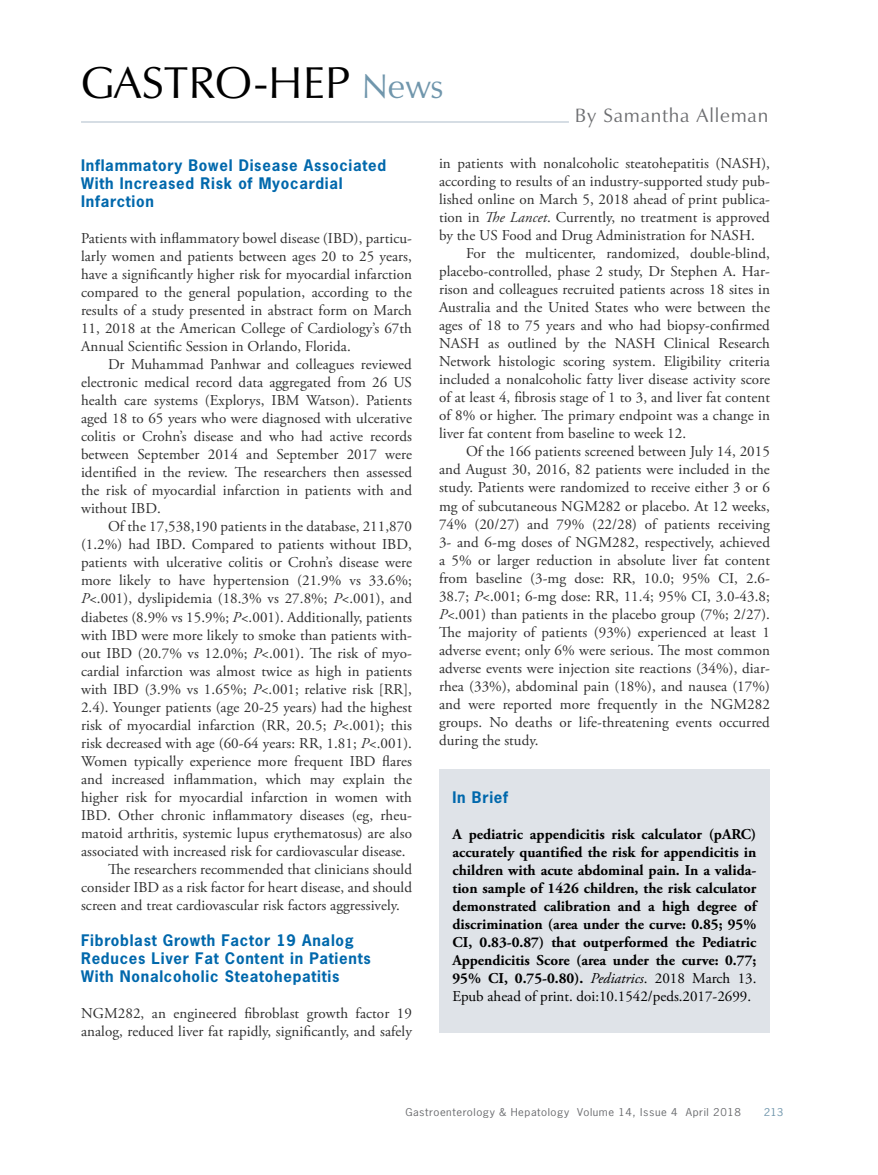
<style>
.page{position:relative;width:878px;height:1175px;background:#fff}
.page>*{position:absolute;margin:0;border:0;box-sizing:border-box;transform-origin:0 0}
.t1{font:45px "Zapf Humanist 601 BT";color:#000}
.t2{font:19.5px "Zapf Humanist 601 BT";letter-spacing:.04em;color:#6d6e71}
.t3{font:15px/18px "Adobe Garamond Pro";letter-spacing:.005em;color:#2f2f2f;text-align:justify}
.t4{font:700 15px/18px "Adobe Garamond Pro";color:#000;text-align:justify}
.t5{font:700 15px/18px "News Gothic Std";letter-spacing:.05em;color:#0068ac}
.t6{font:10.2px "News Gothic Std";letter-spacing:.05em;color:#6d6e71;scale:1.11 1}
.t7{font:10.2px "News Gothic Std";color:#7096ac;scale:1.11 1}
.s1{font-size:34.5px;color:#7096ac}
.s2{font-style:italic}
.s3{font-weight:400;font-style:italic}
.s4{font-weight:400}
</style>
<div class="page">
<hr style="left:81px;top:122px;width:488px;height:1px;background:#adbcca">
<div style="left:439px;top:769px;width:331px;height:264px;background:#dfe3e8"></div>
<h1 class="t1" style="left:81px;top:54px;width:363px">GASTRO-HEP <span class="s1">News</span></h1>
<h2 class="t2" style="left:575px;top:103px;width:195px">By Samantha Alleman</h2>
<p class="t5" style="left:81px;top:156px;width:307px">Inflammatory Bowel Disease Associated<br>With Increased Risk of Myocardial<br>Infarction</p>
<p class="t3" style="left:81px;top:230px;width:332px">Patients with inflammatory bowel disease (IBD), particu&shy;larly women and patients between ages 20 to 25 years, have a significantly higher risk for myocardial infarction compared to the general population, according to the results of a study presented in abstract form on March 11, 2018 at the American College of Cardiology’s 67th Annual Scientific Session in Orlando, Florida.</p>
<p class="t3" style="left:81px;top:356px;width:332px;text-indent:27px">Dr Muhammad Panhwar and colleagues reviewed electronic medical record data aggregated from 26 US health care systems (Explorys, IBM Watson). Patients aged 18 to 65 years who were diagnosed with ulcerative colitis or Crohn’s disease and who had active records between September 2014 and September 2017 were identified in the review. The researchers then assessed the risk of myocardial infarction in patients with and without IBD.</p>
<p class="t3" style="left:108px;top:518px;width:305px">Of the 17,538,190 patients in the database, 211,870</p>
<p class="t3" style="left:81px;top:536px;width:332px">(1.2%) had IBD. Compared to patients without IBD,</p>
<p class="t3" style="left:81px;top:554px;width:332px">patients with ulcerative colitis or Crohn’s disease were</p>
<p class="t3" style="left:81px;top:572px;width:332px">more likely to have hypertension (21.9% vs 33.6%;</p>
<p class="t3" style="left:81px;top:590px;width:332px"><span class="s2">P</span>&lt;.001), dyslipidemia (18.3% vs 27.8%; <span class="s2">P</span>&lt;.001), and</p>
<p class="t3" style="left:81px;top:608px;width:332px">diabetes (8.9% vs 15.9%; <span class="s2">P</span>&lt;.001). Additionally, patients</p>
<p class="t3" style="left:81px;top:626px;width:332px">with IBD were more likely to smoke than patients with-</p>
<p class="t3" style="left:81px;top:644px;width:332px">out IBD (20.7% vs 12.0%; <span class="s2">P</span>&lt;.001). The risk of myo-</p>
<p class="t3" style="left:81px;top:662px;width:332px">cardial infarction was almost twice as high in patients</p>
<p class="t3" style="left:81px;top:680px;width:332px">with IBD (3.9% vs 1.65%; <span class="s2">P</span>&lt;.001; relative risk [RR],</p>
<p class="t3" style="left:81px;top:698px;width:332px">2.4). Younger patients (age 20-25 years) had the highest</p>
<p class="t3" style="left:81px;top:716px;width:332px">risk of myocardial infarction (RR, 20.5; <span class="s2">P</span>&lt;.001); this</p>
<p class="t3" style="left:81px;top:734px;width:332px">risk decreased with age (60-64 years: RR, 1.81; <span class="s2">P</span>&lt;.001).</p>
<p class="t3" style="left:81px;top:752px;width:332px">Women typically experience more frequent IBD flares</p>
<p class="t3" style="left:81px;top:770px;width:332px">and increased inflammation, which may explain the</p>
<p class="t3" style="left:81px;top:788px;width:332px">higher risk for myocardial infarction in women with</p>
<p class="t3" style="left:81px;top:806px;width:332px">IBD. Other chronic inflammatory diseases (eg, rheu-</p>
<p class="t3" style="left:81px;top:824px;width:332px">matoid arthritis, systemic lupus erythematosus) are also</p>
<p class="t3" style="left:81px;top:842px;width:326px">associated with increased risk for cardiovascular disease.</p>
<p class="t3" style="left:108px;top:860px;width:305px">The researchers recommended that clinicians should</p>
<p class="t3" style="left:81px;top:878px;width:332px">consider IBD as a risk factor for heart disease, and should</p>
<p class="t3" style="left:81px;top:896px;width:320px">screen and treat cardiovascular risk factors aggressively.</p>
<p class="t5" style="left:81px;top:930px;width:291px">Fibroblast Growth Factor 19 Analog<br>Reduces Liver Fat Content in Patients<br>With Nonalcoholic Steatohepatitis</p>
<p class="t3" style="left:81px;top:1004px;width:332px">NGM282, an engineered fibroblast growth factor 19 analog, reduced liver fat rapidly, significantly, and safely</p>
<p class="t3" style="left:439px;top:155px;width:332px">in patients with nonalcoholic steatohepatitis (NASH),</p>
<p class="t3" style="left:439px;top:173px;width:332px">according to results of an industry-supported study pub-</p>
<p class="t3" style="left:439px;top:191px;width:332px">lished online on March 5, 2018 ahead of print publica-</p>
<p class="t3" style="left:439px;top:209px;width:332px">tion in <span class="s2">The Lancet</span>. Currently, no treatment is approved</p>
<p class="t3" style="left:439px;top:227px;width:317px">by the US Food and Drug Administration for NASH.</p>
<p class="t3" style="left:466px;top:245px;width:305px">For the multicenter, randomized, double-blind,</p>
<p class="t3" style="left:439px;top:263px;width:332px">placebo-controlled, phase 2 study, Dr Stephen A. Har-</p>
<p class="t3" style="left:439px;top:281px;width:332px">rison and colleagues recruited patients across 18 sites in</p>
<p class="t3" style="left:439px;top:299px;width:332px">Australia and the United States who were between the</p>
<p class="t3" style="left:439px;top:317px;width:332px">ages of 18 to 75 years and who had biopsy-confirmed</p>
<p class="t3" style="left:439px;top:335px;width:332px">NASH as outlined by the NASH Clinical Research</p>
<p class="t3" style="left:439px;top:353px;width:332px">Network histologic scoring system. Eligibility criteria</p>
<p class="t3" style="left:439px;top:371px;width:332px">included a nonalcoholic fatty liver disease activity score</p>
<p class="t3" style="left:439px;top:389px;width:332px">of at least 4, fibrosis stage of 1 to 3, and liver fat content</p>
<p class="t3" style="left:439px;top:407px;width:332px">of 8% or higher. The primary endpoint was a change in</p>
<p class="t3" style="left:439px;top:425px;width:249px">liver fat content from baseline to week 12.</p>
<p class="t3" style="left:466px;top:443px;width:305px">Of the 166 patients screened between July 14, 2015</p>
<p class="t3" style="left:439px;top:461px;width:332px">and August 30, 2016, 82 patients were included in the</p>
<p class="t3" style="left:439px;top:479px;width:332px">study. Patients were randomized to receive either 3 or 6</p>
<p class="t3" style="left:439px;top:497px;width:332px">mg of subcutaneous NGM282 or placebo. At 12 weeks,</p>
<p class="t3" style="left:439px;top:515px;width:332px">74% (20/27) and 79% (22/28) of patients receiving</p>
<p class="t3" style="left:439px;top:533px;width:332px">3- and 6-mg doses of NGM282, respectively, achieved</p>
<p class="t3" style="left:439px;top:551px;width:332px">a 5% or larger reduction in absolute liver fat content</p>
<p class="t3" style="left:439px;top:569px;width:332px">from baseline (3-mg dose: RR, 10.0; 95% CI, 2.6-</p>
<p class="t3" style="left:439px;top:587px;width:332px">38.7; <span class="s2">P</span>&lt;.001; 6-mg dose: RR, 11.4; 95% CI, 3.0-43.8;</p>
<p class="t3" style="left:439px;top:605px;width:332px"><span class="s2">P</span>&lt;.001) than patients in the placebo group (7%; 2/27).</p>
<p class="t3" style="left:439px;top:623px;width:332px">The majority of patients (93%) experienced at least 1</p>
<p class="t3" style="left:439px;top:641px;width:332px">adverse event; only 6% were serious. The most common</p>
<p class="t3" style="left:439px;top:659px;width:332px">adverse events were injection site reactions (34%), diar-</p>
<p class="t3" style="left:439px;top:677px;width:332px">rhea (33%), abdominal pain (18%), and nausea (17%)</p>
<p class="t3" style="left:439px;top:695px;width:332px">and were reported more frequently in the NGM282</p>
<p class="t3" style="left:439px;top:713px;width:332px">groups. No deaths or life-threatening events occurred</p>
<p class="t3" style="left:439px;top:731px;width:101px">during the study.</p>
<p class="t5" style="left:452px;top:788px;width:57px">In Brief</p>
<p class="t4" style="left:452px;top:825px;width:305px">A pediatric appendicitis risk calculator (pARC) accurately quantified the risk for appendicitis in children with acute abdominal pain. In a valida&shy;tion sample of 1426 children, the risk calculator demonstrated calibration and a high degree of discrimination (area under the curve: 0.85; 95% CI, 0.83-0.87) that outperformed the Pediatric Appendicitis Score (area under the curve: 0.77; 95% CI, 0.75-0.80). <span class="s3">Pediatrics</span><span class="s4">. 2018 March 13.<br>Epub ahead of print. doi:10.1542/peds.2017-2699.</span></p>
<p class="t6" style="left:405px;top:1105px;width:304px">Gastroenterology &amp; Hepatology Volume 14, Issue 4 April 2018</p>
<p class="t7" style="left:764px;top:1105px;width:19px">213</p>
</div>
